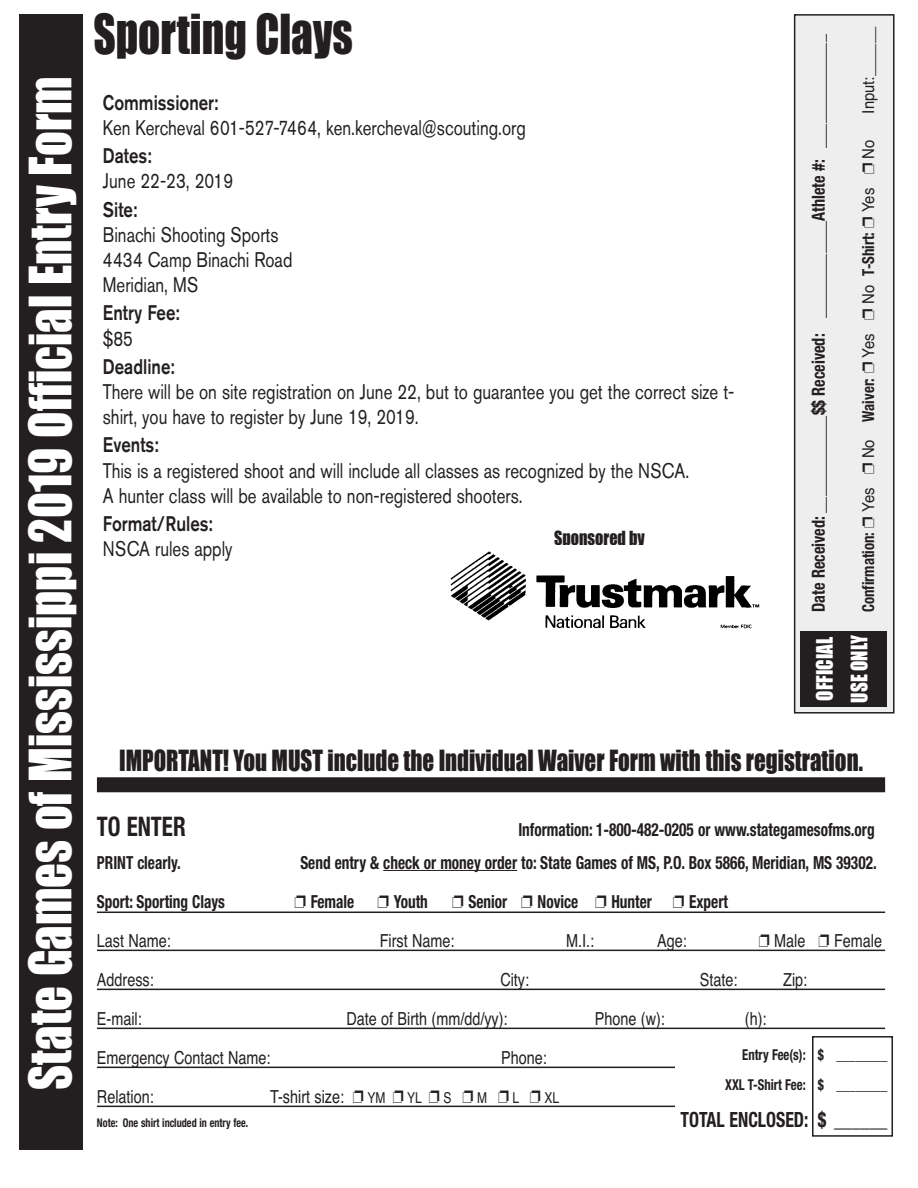
<style>
.page{position:relative;width:918px;height:1188px;background:#fff}
.page>*{position:absolute;margin:0;border:0;box-sizing:border-box;transform-origin:0 0}
.t1{font:54px "Impact";color:#fff;scale:.9 1}
.t2{font:51px "Impact";color:#231f20;scale:.85 1}
.t3{font:27px "Impact";color:#231f20;scale:.85 1}
.t4{font:700 condensed 27px "Helvetica Neue";color:#231f20;scale:.85 1}
.t5{font:21px/25.2px "Akzidenz Grotesk Std";color:#231f20;scale:.8 1}
.t6{font:500 21px "Akzidenz Grotesk Std";color:#231f20;scale:.8 1}
.t7{font:700 condensed 21px "Helvetica Neue";color:#231f20;scale:.85 1}
.t8{font:21px "Impact";color:#fff;scale:.9 1}
.t9{font:700 condensed 18px "Helvetica Neue";color:#231f20;scale:.85 1}
.t10{font:18px "Helvetica";color:#231f20;scale:.8 1}
.t11{font:700 condensed 18px "Helvetica Neue";color:#231f20;scale:.9 1}
.t12{font:18px "Impact";color:#231f20;scale:.9 1}
.t13{font:700 condensed 16.5px "Helvetica Neue";color:#231f20;scale:.9 1}
.t14{font:16.5px "Helvetica";color:#231f20;scale:.9 1}
.t15{font:700 condensed 15px "Helvetica Neue";color:#231f20;scale:.85 1}
.t16{font:700 condensed 12px "Helvetica Neue";color:#231f20;scale:.85 1}
.s1{font-family:"Helvetica";font-weight:400;font-stretch:normal}
.s2{font-size:15px}
</style>
<div class="page">
<div style="left:795px;top:16px;width:98px;height:696px;background:#eeeeef"></div>
<div style="left:794px;top:14px;width:101px;height:700px;border:2px solid #231f20"></div>
<div style="left:20px;top:14px;width:63px;height:1136px;background:#231f20"></div>
<div style="left:800px;top:631px;width:87px;height:76px;background:#231f20"></div>
<div style="left:97px;top:777px;width:788px;height:15px;background:#231f20"></div>
<hr style="left:383px;top:870px;width:134px;height:1px;background:#231f20">
<hr style="left:97px;top:912px;width:788px;height:1px;background:#231f20">
<hr style="left:97px;top:950px;width:788px;height:1px;background:#231f20">
<hr style="left:97px;top:989px;width:788px;height:1px;background:#231f20">
<hr style="left:97px;top:1028px;width:788px;height:1px;background:#231f20">
<hr style="left:97px;top:1067px;width:788px;height:1px;background:#231f20">
<hr style="left:97px;top:1106px;width:788px;height:1px;background:#231f20">
<div style="left:675px;top:1037px;width:238px;height:130px;background:#fff"></div>
<div style="left:812px;top:1036px;width:81px;height:101px;border:2px solid #231f20"></div>
<img style="left:450px;top:551px;width:310px;height:78px">
<p class="t1" style="left:33px;top:1090px;width:1128px;rotate:-90deg">State Games of Mississippi 2019 Official Entry Form</p>
<p class="t2" style="left:93px;top:18px;width:307px">Sporting Clays</p>
<p class="t6" style="left:103px;top:90px;width:146px">Commissioner:</p>
<p class="t5" style="left:103px;top:117px;width:530px">Ken Kercheval 601-527-7464, ken.kercheval@scouting.org</p>
<p class="t6" style="left:103px;top:144px;width:62px">Dates:</p>
<p class="t5" style="left:103px;top:171px;width:164px">June 22-23, 2019</p>
<p class="t6" style="left:103px;top:197px;width:44px">Site:</p>
<p class="t5" style="left:103px;top:224px;width:221px">Binachi Shooting Sports</p>
<p class="t5" style="left:103px;top:249px;width:238px">4434 Camp Binachi Road</p>
<p class="t5" style="left:103px;top:275px;width:121px">Meridian, MS</p>
<p class="t6" style="left:103px;top:301px;width:97px">Entry Fee:</p>
<p class="t5" style="left:103px;top:328px;width:39px">$85</p>
<p class="t6" style="left:103px;top:354px;width:91px">Deadline:</p>
<p class="t5" style="left:103px;top:381px;width:791px">There will be on site registration on June 22, but to guarantee you get the correct size t&shy;shirt, you have to register by June 19, 2019.</p>
<p class="t6" style="left:103px;top:433px;width:71px">Events:</p>
<p class="t5" style="left:103px;top:460px;width:734px">This is a registered shoot and will include all classes as recognized by the NSCA.</p>
<p class="t5" style="left:103px;top:485px;width:526px">A hunter class will be available to non-registered shooters.</p>
<p class="t6" style="left:103px;top:511px;width:139px">Format/Rules:</p>
<p class="t5" style="left:103px;top:539px;width:163px">NSCA rules apply</p>
<p class="t12" style="left:554px;top:532px;width:102px">Sponsored by</p>
<p class="t11" style="left:812px;top:612px;width:643px;rotate:-90deg">Date Received: ____________$$ Received: ____________Athlete #: ______________</p>
<p class="t14" style="left:862px;top:114px;width:98px;rotate:-90deg">Input:______</p>
<p class="t13" style="left:863px;top:612px;width:526px;rotate:-90deg">Confirmation: ❐ <span class="s1">Yes</span> ❐ <span class="s1">No</span> Waiver: ❐ <span class="s1">Yes</span> ❐ <span class="s1">No</span> T-Shirt: ❐ <span class="s1">Yes</span> ❐ <span class="s1">No</span></p>
<p class="t8" style="left:818px;top:701px;width:72px;rotate:-90deg">OFFICIAL</p>
<p class="t8" style="left:852px;top:703px;width:76px;rotate:-90deg">USE ONLY</p>
<p class="t3" style="left:119px;top:752px;width:877px">IMPORTANT! You MUST include the Individual Waiver Form with this registration.</p>
<p class="t4" style="left:97px;top:817px;width:106px">TO ENTER</p>
<p class="t9" style="left:518px;top:823px;width:421px">Information: 1-800-482-0205 or www.stategamesofms.org</p>
<p class="t9" style="left:97px;top:856px;width:100px">PRINT clearly.</p>
<p class="t9" style="left:300px;top:856px;width:680px">Send entry &amp; check or money order to: State Games of MS, P.O. Box 5866, Meridian, MS 39302.</p>
<p class="t9" style="left:97px;top:895px;width:152px">Sport: Sporting Clays</p>
<p class="t9" style="left:294px;top:895px;width:72px">❐ Female</p>
<p class="t9" style="left:378px;top:895px;width:61px">❐ Youth</p>
<p class="t9" style="left:452px;top:895px;width:326px">❐ Senior ❐ Novice ❐ Hunter ❐ Expert</p>
<p class="t10" style="left:97px;top:934px;width:94px">Last Name:</p>
<p class="t10" style="left:380px;top:934px;width:95px">First Name:</p>
<p class="t10" style="left:566px;top:934px;width:37px">M.I.:</p>
<p class="t10" style="left:657px;top:934px;width:39px">Age:</p>
<p class="t10" style="left:759px;top:934px;width:155px">❐ Male ❐ Female</p>
<p class="t10" style="left:97px;top:973px;width:73px">Address:</p>
<p class="t10" style="left:500px;top:973px;width:38px">City:</p>
<p class="t10" style="left:700px;top:973px;width:49px">State:</p>
<p class="t10" style="left:783px;top:973px;width:32px">Zip:</p>
<p class="t10" style="left:97px;top:1012px;width:57px">E-mail:</p>
<p class="t10" style="left:346px;top:1012px;width:203px">Date of Birth (mm/dd/yy):</p>
<p class="t10" style="left:595px;top:1012px;width:89px">Phone (w):</p>
<p class="t10" style="left:745px;top:1012px;width:28px">(h):</p>
<p class="t10" style="left:97px;top:1051px;width:219px">Emergency Contact Name:</p>
<p class="t10" style="left:501px;top:1051px;width:59px">Phone:</p>
<p class="t10" style="left:97px;top:1090px;width:73px">Relation:</p>
<p class="t10" style="left:270px;top:1090px;width:363px">T-shirt size: ❐ <span class="s2">YM</span> ❐ <span class="s2">YL</span> ❐ <span class="s2">S</span> ❐ <span class="s2">M</span> ❐ <span class="s2">L</span> ❐ <span class="s2">XL</span></p>
<p class="t16" style="left:97px;top:1119px;width:180px">Note: One shirt included in entry fee.</p>
<p class="t15" style="left:742px;top:1049px;width:172px">Entry Fee(s): $ ________</p>
<p class="t15" style="left:725px;top:1079px;width:192px">XXL T-Shirt Fee: $ ________</p>
<p class="t7" style="left:681px;top:1113px;width:245px">TOTAL ENCLOSED: $ ______</p>
</div>
